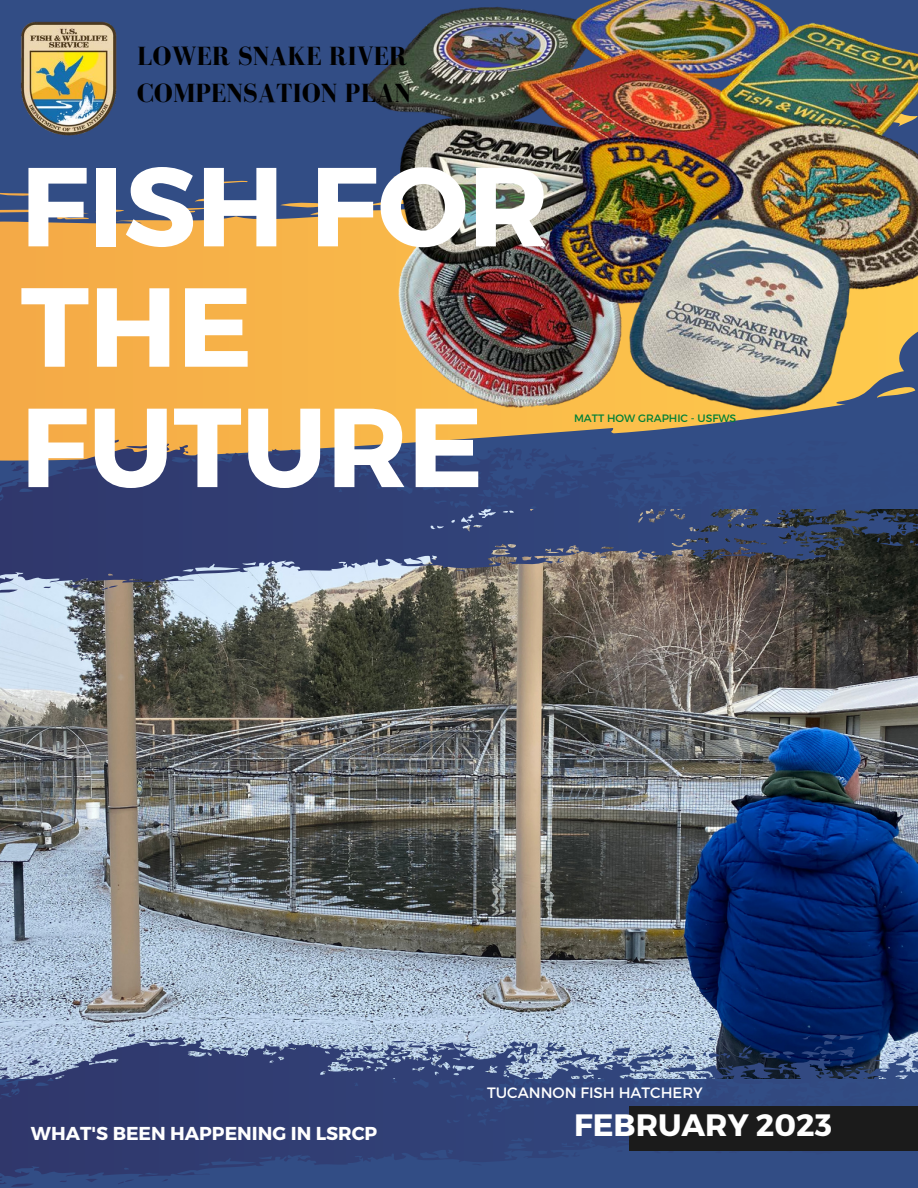
<style>
.page{position:relative;width:918px;height:1188px;background:#324d85}
.page>*{position:absolute;margin:0;border:0;box-sizing:border-box;transform-origin:0 0}
.t1{font:700 112.05px/120.3px "Montserrat";color:#fff}
.t2{font:700 30.9px "Montserrat";color:#fff}
.t3{font:700 27px/37.2px "Bodoni FLF";color:#000}
.t4{font:700 18.75px "Montserrat";color:#fff}
.t5{font:15px "Montserrat";color:#fff}
.t6{font:10.65px "Montserrat";color:#008037}
</style>
<div class="page">
<img style="left:0;top:594px;width:918px;height:436px">
<svg style="left:0;top:1030px;width:918px;height:157px"></svg>
<div style="left:629px;top:1106px;width:289px;height:44px;background:#1b1b1b"></div>
<svg style="left:0;top:135px;width:354px;height:301px;fill:#f5ad48"></svg>
<img style="left:354px;top:0;width:564px;height:436px">
<img style="left:21px;top:22px;width:95px;height:113px">
<svg style="left:0;top:436px;width:918px;height:158px"></svg>
<p class="t3" style="left:137px;top:37px;width:275px">LOWER SNAKE RIVER<br>COMPENSATION PLAN</p>
<h1 class="t1" style="left:21px;top:141px;width:530px">FISH FOR<br>THE<br>FUTURE</h1>
<p class="t6" style="left:574px;top:412px;width:164px">MATT HOW GRAPHIC - USFWS</p>
<p class="t4" style="left:31px;top:1121px;width:348px">WHAT'S BEEN HAPPENING IN LSRCP</p>
<p class="t5" style="left:487px;top:1083px;width:217px">TUCANNON FISH HATCHERY</p>
<p class="t2" style="left:574px;top:1105px;width:259px">FEBRUARY 2023</p>
</div>
